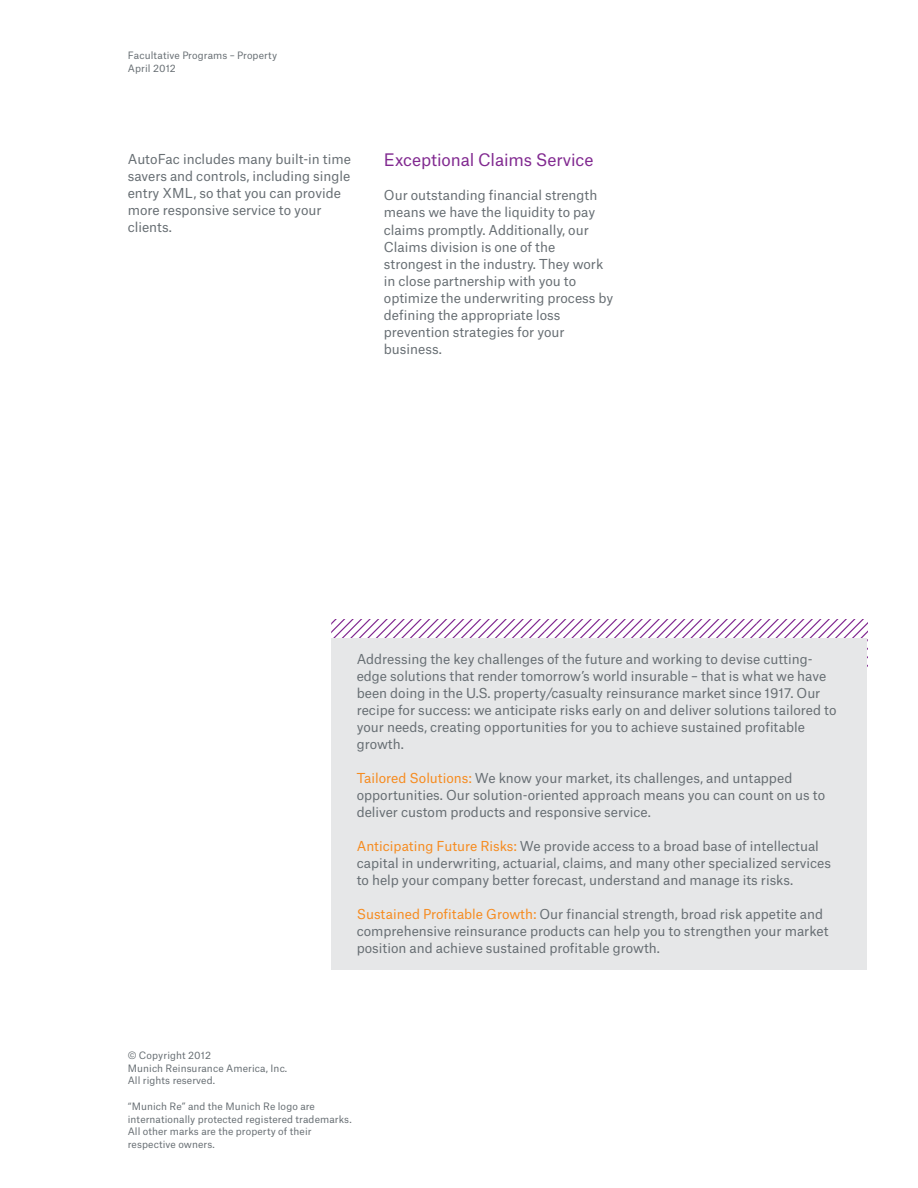
<style>
.page{position:relative;width:918px;height:1188px;background:#fff}
.page>*{position:absolute;margin:0;border:0;box-sizing:border-box;transform-origin:0 0}
.t1{font:16.5px "Munich Re";letter-spacing:-.005em;color:#812990}
.t2{font:13.2px/17px "Munich Re";color:#676e73}
.t3{font:9.75px/12.8px "Munich Re";letter-spacing:.01em;color:#676e73}
.s1{color:#f68b1f}
</style>
<div class="page">
<svg style="left:332px;top:619px;width:535px;height:19px"></svg>
<div style="left:332px;top:638px;width:535px;height:331px;background:#e6e7e8"></div>
<p class="t3" style="left:128px;top:48px;width:151px">Facultative Programs – Property<br>April 2012</p>
<p class="t2" style="left:128px;top:149px;width:225px">AutoFac includes many built-in time savers and controls, including single entry XML, so that you can provide more responsive service to your clients.</p>
<p class="t1" style="left:384px;top:147px;width:211px">Exceptional Claims Service</p>
<p class="t2" style="left:384px;top:186px;width:231px">Our outstanding financial strength means we have the liquidity to pay claims promptly. Additionally, our<br>Claims division is one of the strongest in the industry. They work in close partnership with you to optimize the underwriting process by defining the appropriate loss prevention strategies for your business.</p>
<p class="t2" style="left:357px;top:649px;width:481px">Addressing the key challenges of the future and working to devise cutting&shy;edge solutions that render tomorrow’s world insurable – that is what we have been doing in the U.S. property/casualty reinsurance market since 1917. Our recipe for success: we anticipate risks early on and deliver solutions tailored to your needs, creating opportunities for you to achieve sustained profitable growth.</p>
<p class="t2" style="left:357px;top:768px;width:470px"><span class="s1">Tailored Solutions:</span> We know your market, its challenges, and untapped opportunities. Our solution-oriented approach means you can count on us to deliver custom products and responsive service.</p>
<p class="t2" style="left:357px;top:836px;width:476px"><span class="s1">Anticipating Future Risks:</span> We provide access to a broad base of intellectual capital in underwriting, actuarial, claims, and many other specialized services to help your company better forecast, understand and manage its risks.</p>
<p class="t2" style="left:357px;top:904px;width:473px"><span class="s1">Sustained Profitable Growth:</span> Our financial strength, broad risk appetite and comprehensive reinsurance products can help you to strengthen your market position and achieve sustained profitable growth.</p>
<p class="t3" style="left:128px;top:1048px;width:161px">© Copyright 2012<br>Munich Reinsurance America, Inc.<br>All rights reserved.</p>
<p class="t3" style="left:128px;top:1099px;width:225px">“Munich Re” and the Munich Re logo are internationally protected registered trademarks.<br>All other marks are the property of their respective owners.</p>
</div>
